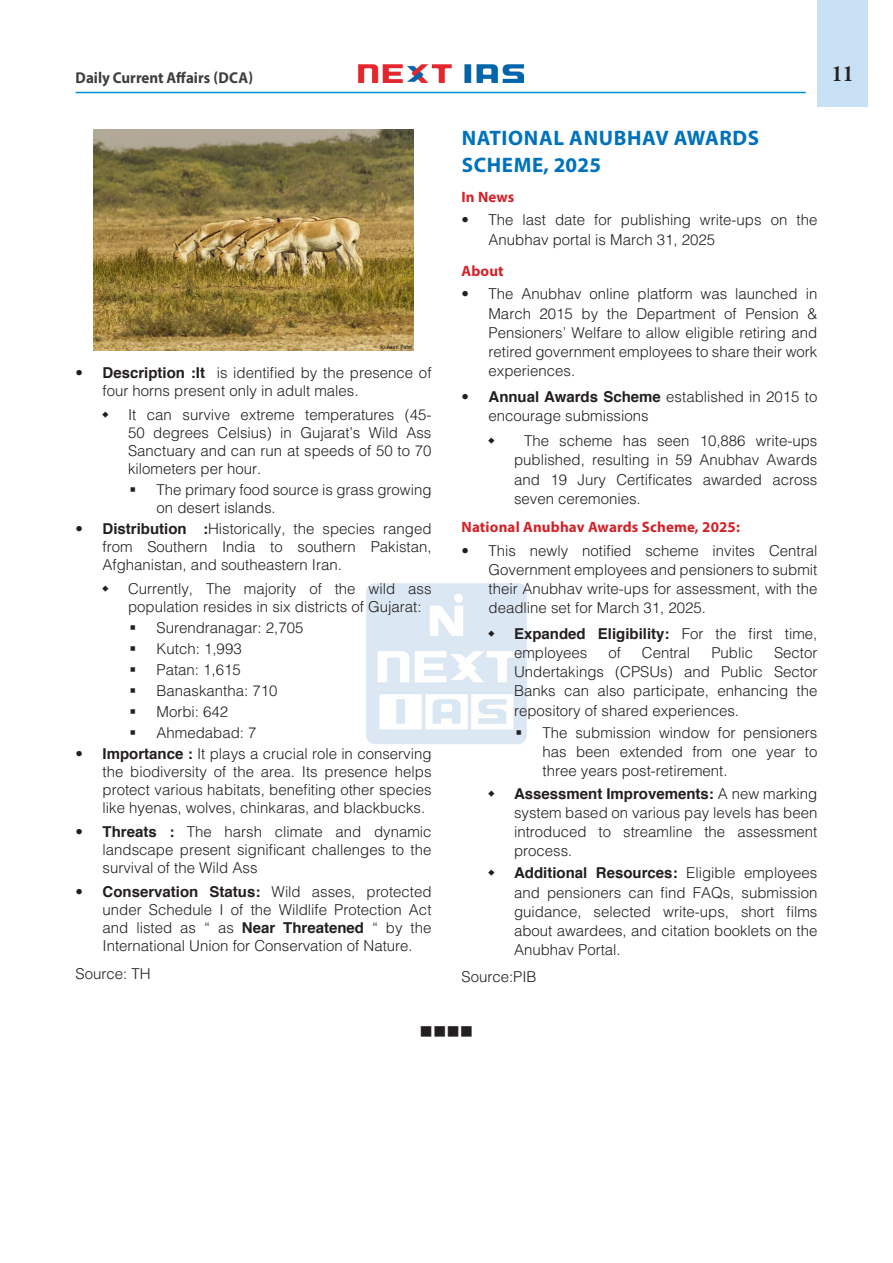
<style>
.page{position:relative;width:893px;height:1263px;background:#fff}
.page>*{position:absolute;margin:0;border:0;box-sizing:border-box;transform-origin:0 0}
.H-1{font:700 21px/26.4px "Myriad Pro";letter-spacing:.03em;color:#0072bc}
.t1{font:21px "Calis MT Bol";color:#231f20}
.body{font:18px "Wingdings";color:#231f20}
.t2{font:700 15.75px "Myriad Pro";color:#3e3e3f;scale:.95 1}
.body-2{font:300 15px/19.2px "Helvetica";color:#231f20;text-align:justify}
.H-2{font:700 15px "Myriad Pro";letter-spacing:.01em;color:#d1232a}
.s1{font-weight:700}
</style>
<div class="page">
<div style="left:817px;top:0;width:51px;height:107px;background:#c7e0f3"></div>
<img style="left:358px;top:64px;width:165px;height:19px">
<hr style="left:76px;top:92px;width:730px;height:1px;background:#008fd5">
<img style="left:366px;top:583px;width:161px;height:161px">
<img style="left:93px;top:130px;width:321px;height:221px">
<svg style="left:488px;top:630px;width:6px;height:6px"></svg>
<svg style="left:517px;top:730px;width:4px;height:5px"></svg>
<p class="t2" style="left:76px;top:67px;width:188px">Daily Current Affairs (DCA)</p>
<h1 class="t1" style="left:832px;top:62px;width:23px">11</h1>
<p class="body-2" style="left:103px;top:363px;width:330px;line-height:18px;text-indent:-27px">• <span class="s1">Description :It</span> is identified by the presence of four horns present only in adult males.</p>
<p class="body-2" style="left:128px;top:405px;width:305px;line-height:18px">It can survive extreme temperatures (45- 50 degrees Celsius) in Gujarat’s Wild Ass Sanctuary and can run at speeds of 50 to 70 kilometers per hour.</p>
<p class="body-2" style="left:157px;top:480px;width:276px;line-height:18px">The primary food source is grass growing on desert islands.</p>
<p class="body-2" style="left:103px;top:519px;width:330px;line-height:18px;text-indent:-27px">• <span class="s1">Distribution :</span>Historically, the species ranged from Southern India to southern Pakistan, Afghanistan, and southeastern Iran.</p>
<p class="body-2" style="left:128px;top:579px;width:305px;line-height:18px">Currently, The majority of the wild ass population resides in six districts of Gujarat:</p>
<p class="body-2" style="left:157px;top:617px;width:148px">Surendranagar: 2,705</p>
<p class="body-2" style="left:157px;top:638px;width:87px">Kutch: 1,993</p>
<p class="body-2" style="left:157px;top:659px;width:86px">Patan: 1,615</p>
<p class="body-2" style="left:157px;top:680px;width:122px">Banaskantha: 710</p>
<p class="body-2" style="left:157px;top:701px;width:73px">Morbi: 642</p>
<p class="body-2" style="left:157px;top:722px;width:102px">Ahmedabad: 7</p>
<p class="body-2" style="left:103px;top:744px;width:330px;line-height:18px;text-indent:-27px">• <span class="s1">Importance :</span> It plays a crucial role in conserving the biodiversity of the area. Its presence helps protect various habitats, benefiting other species like hyenas, wolves, chinkaras, and blackbucks.</p>
<p class="body-2" style="left:103px;top:822px;width:330px;line-height:18px;text-indent:-27px">• <span class="s1">Threats :</span> The harsh climate and dynamic landscape present significant challenges to the survival of the Wild Ass</p>
<p class="body-2" style="left:103px;top:882px;width:330px;line-height:18px;text-indent:-27px">• <span class="s1">Conservation Status:</span> Wild asses, protected under Schedule I of the Wildlife Protection Act and listed as “ as <span class="s1">Near Threatened</span> “ by the International Union for Conservation of Nature.</p>
<p class="body-2" style="left:76px;top:964px;width:77px">Source: TH</p>
<p class="H-1" style="left:462px;top:124px;width:299px">NATIONAL ANUBHAV AWARDS<br>SCHEME, 2025</p>
<p class="H-2" style="left:461px;top:187px;width:54px">In News</p>
<p class="body-2" style="left:488px;top:210px;width:330px;text-indent:-27px">• The last date for publishing write-ups on the<br>Anubhav portal is March 31, 2025</p>
<p class="H-2" style="left:461px;top:261px;width:44px">About</p>
<p class="body-2" style="left:488px;top:284px;width:330px;text-indent:-27px">• The Anubhav online platform was launched in March 2015 by the Department of Pension &amp; Pensioners’ Welfare to allow eligible retiring and retired government employees to share their work experiences.</p>
<p class="body-2" style="left:488px;top:386px;width:330px;text-indent:-27px">• <span class="s1">Annual Awards Scheme</span> established in 2015 to encourage submissions</p>
<p class="body-2" style="left:514px;top:431px;width:305px;text-indent:10px">The scheme has seen 10,886 write-ups published, resulting in 59 Anubhav Awards and 19 Jury Certificates awarded across seven ceremonies.</p>
<p class="H-2" style="left:461px;top:517px;width:280px">National Anubhav Awards Scheme, 2025:</p>
<p class="body-2" style="left:488px;top:540px;width:330px;text-indent:-27px">• This newly notified scheme invites Central Government employees and pensioners to submit their Anubhav write-ups for assessment, with the deadline set for March 31, 2025.</p>
<p class="body-2" style="left:514px;top:623px;width:305px"><span class="s1">Expanded Eligibility:</span> For the first time, employees</p>
<p class="body-2" style="left:514px;top:642px;width:305px;text-indent:260px">Sector Undertakings (CPSUs) and Public Sector Banks can also participate, enhancing the repository of shared experiences.</p>
<p class="body-2" style="left:542px;top:722px;width:276px">The submission window for pensioners has been extended from one year to three years post-retirement.</p>
<p class="body-2" style="left:514px;top:783px;width:305px"><span class="s1">Assessment Improvements:</span> A new marking system based on various pay levels has been introduced to streamline the assessment process.</p>
<p class="body-2" style="left:514px;top:863px;width:305px"><span class="s1">Additional Resources:</span> Eligible employees and pensioners can find FAQs, submission guidance, selected write-ups, short films about awardees, and citation booklets on the Anubhav Portal.</p>
<p class="body-2" style="left:461px;top:967px;width:77px">Source:PIB</p>
<p class="body-2" style="left:608px;top:642px;width:14px">of</p>
<p class="body-2" style="left:642px;top:642px;width:50px">Central</p>
<p class="body-2" style="left:711px;top:642px;width:43px">Public</p>
<p class="body" style="left:420px;top:1021px;width:55px">■■■■</p>
</div>
